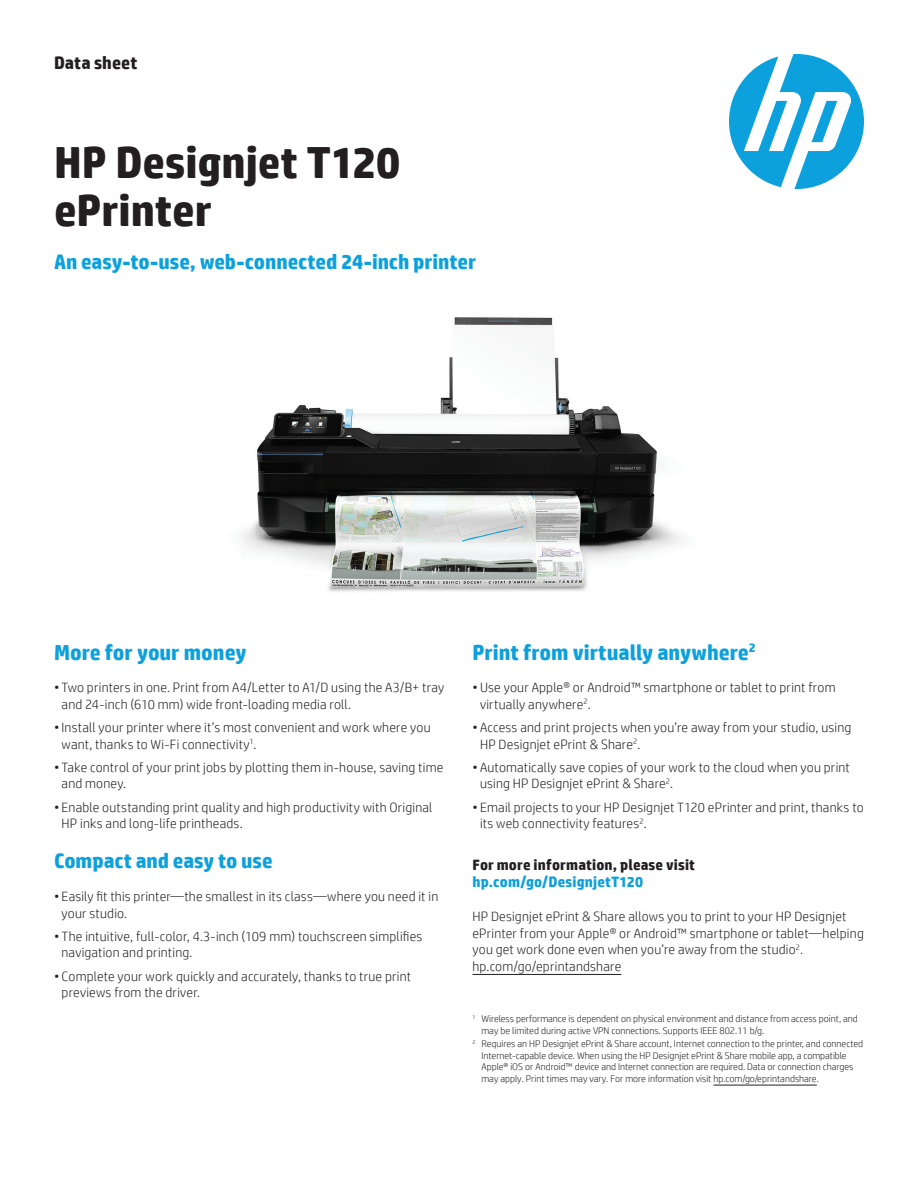
<style>
.page{position:relative;width:918px;height:1188px;background:#fff}
.page>*{position:absolute;margin:0;border:0;box-sizing:border-box;transform-origin:0 0}
.t1{font:700 45px/48px "HP Simplified";color:#231f20}
.t2{font:700 21.75px "HP Simplified";color:#0ca0dd}
.t3{font:700 21px "HP Simplified";letter-spacing:-.005em;color:#0ca0dd}
.t4{font:700 18px "HP Simplified";color:#231f20}
.t5{font:700 15px "HP Simplified";letter-spacing:.01em;color:#231f20}
.t6{font:700 15px "HP Simplified";letter-spacing:.01em;color:#0ca0dd}
.t7{font:300 13.5px/16.5px "HP Simplified";letter-spacing:.015em;color:#231f20}
.t8{font:300 9.75px/11.7px "HP Simplified";color:#231f20}
</style>
<div class="page">
<svg style="left:729px;top:54px;width:135px;height:135px"></svg>
<img style="left:242px;top:317px;width:439px;height:275px">
<hr style="left:713px;top:1085px;width:104px;height:1px;background:#231f20">
<hr style="left:472px;top:974px;width:149px;height:1px;background:#231f20">
<h3 class="t4" style="left:54px;top:51px;width:85px">Data sheet</h3>
<h1 class="t1" style="left:54px;top:139px;width:348px">HP Designjet T120 ePrinter</h1>
<h3 class="t3" style="left:54px;top:248px;width:424px">An easy-to-use, web-connected 24-inch printer</h3>
<h2 class="t2" style="left:54px;top:638px;width:194px">More for your money</h2>
<p class="t7" style="left:62px;top:679px;width:384px;text-indent:-8px">• Two printers in one. Print from A4/Letter to A1/D using the A3/B+ tray and 24-inch (610 mm) wide front-loading media roll.</p>
<p class="t7" style="left:62px;top:719px;width:371px;text-indent:-8px">•Install your printer where it’s most convenient and work where you want, thanks to Wi-Fi connectivity<sup>1</sup>.</p>
<p class="t7" style="left:62px;top:759px;width:383px;text-indent:-8px">• Take control of your print jobs by plotting them in-house, saving time and money.</p>
<p class="t7" style="left:62px;top:798px;width:372px;text-indent:-8px">• Enable outstanding print quality and high productivity with Original<br>HP inks and long-life printheads.</p>
<h3 class="t3" style="left:54px;top:847px;width:220px">Compact and easy to use</h3>
<p class="t7" style="left:62px;top:888px;width:378px;text-indent:-8px">• Easily fit this printer—the smallest in its class—where you need it in your studio.</p>
<p class="t7" style="left:62px;top:928px;width:362px;text-indent:-8px">• The intuitive, full-color, 4.3-inch (109 mm) touchscreen simplifies navigation and printing.</p>
<p class="t7" style="left:62px;top:967px;width:351px;text-indent:-8px">• Complete your work quickly and accurately, thanks to true print previews from the driver.</p>
<h2 class="t2" style="left:472px;top:638px;width:285px">Print from virtually anywhere<sup>2</sup></h2>
<p class="t7" style="left:480px;top:679px;width:357px;text-indent:-8px">• Use your Apple® or Android™ smartphone or tablet to print from virtually anywhere<sup>2</sup>.</p>
<p class="t7" style="left:480px;top:719px;width:373px;text-indent:-8px">• Access and print projects when you’re away from your studio, using<br>HP Designjet ePrint &amp; Share<sup>2</sup>.</p>
<p class="t7" style="left:480px;top:759px;width:371px;text-indent:-8px">• Automatically save copies of your work to the cloud when you print using HP Designjet ePrint &amp; Share<sup>2</sup>.</p>
<p class="t7" style="left:480px;top:798px;width:385px;text-indent:-8px">• Email projects to your HP Designjet T120 ePrinter and print, thanks to its web connectivity features<sup>2</sup>.</p>
<p class="t5" style="left:472px;top:855px;width:224px">For more information, please visit</p>
<p class="t6" style="left:472px;top:872px;width:172px">hp.com/go/DesignjetT120</p>
<p class="t7" style="left:472px;top:908px;width:393px">HP Designjet ePrint &amp; Share allows you to print to your HP Designjet ePrinter from your Apple® or Android™ smartphone or tablet—helping you get work done even when you’re away from the studio<sup>2</sup>. hp.com/go/eprintandshare</p>
<p class="t8" style="left:482px;top:1013px;width:378px;text-indent:-9px"><sup>1</sup> Wireless performance is dependent on physical environment and distance from access point, and may be limited during active VPN connections. Supports IEEE 802.11 b/g.</p>
<p class="t8" style="left:482px;top:1037px;width:383px;text-indent:-9px"><sup>2</sup> Requires an HP Designjet ePrint &amp; Share account, Internet connection to the printer, and connected Internet-capable device. When using the HP Designjet ePrint &amp; Share mobile app, a compatible Apple® iOS or Android™ device and Internet connection are required. Data or connection charges may apply. Print times may vary. For more information visit hp.com/go/eprintandshare.</p>
</div>
